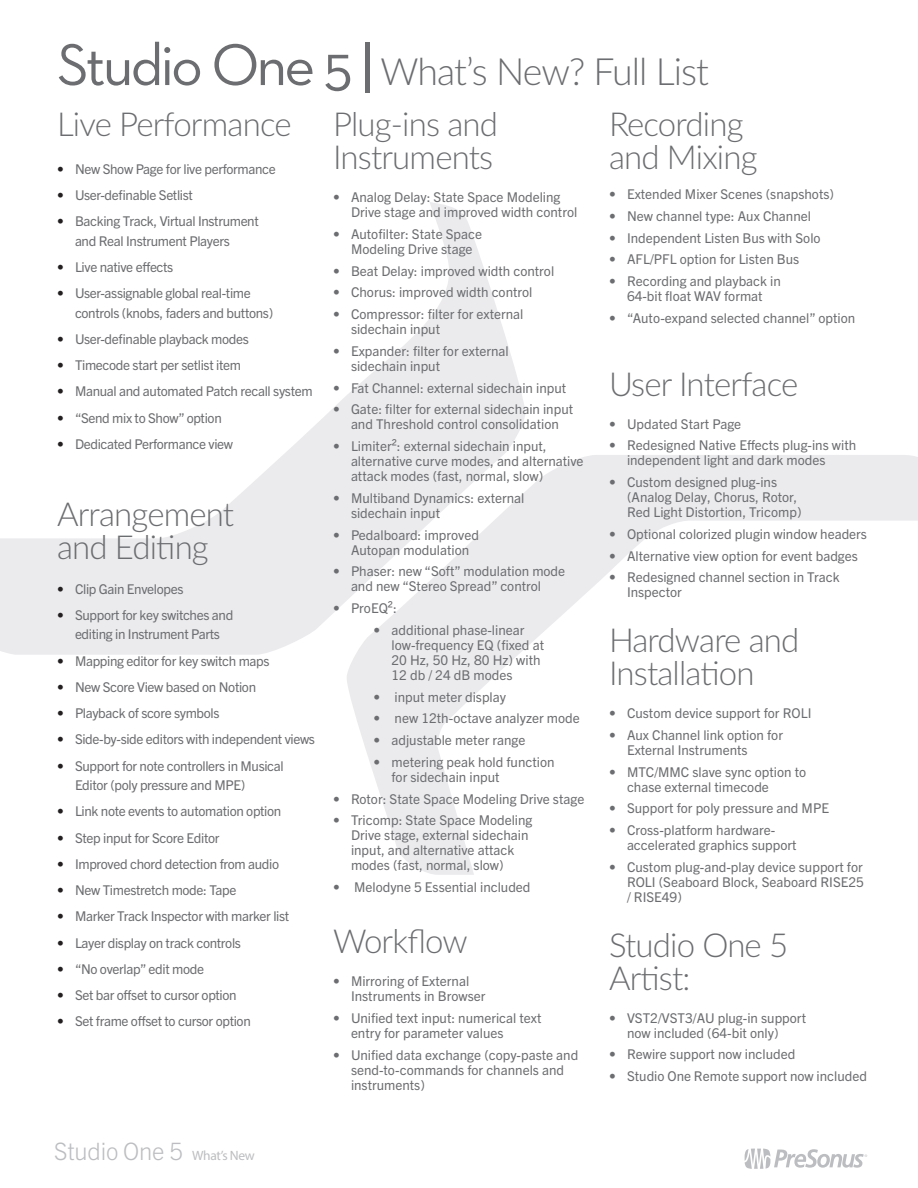
<style>
.page{position:relative;width:918px;height:1188px;background:#fff}
.page>*{position:absolute;margin:0;border:0;box-sizing:border-box;transform-origin:0 0}
.t1{font:300 37.5px "Lato";letter-spacing:-.025em;color:#6c6d70}
.Headline_3_grey{font:300 33px/33px "Lato";letter-spacing:-.025em;color:#6c6d70}
.Body_Grey{font:300 33px/33px "Lato";letter-spacing:-.025em;color:#6c6d70}
.t2{font:300 24px "Trade Gothic Next LT Pro";letter-spacing:-.01em;color:#bcbdc0}
.t3{font:13.5px/15px "Trade Gothic Next LT Pro";color:#6c6d70}
.t4{font:13.5px/19.5px "Trade Gothic Next LT Pro";letter-spacing:-.025em;color:#6c6d70}
.s1{font-family:"Neutraface 2 Text";font-weight:400;font-size:60px}
.s2{color:#231f20}
.s3{font-family:"Myriad Pro";font-weight:400;font-size:13.5px}
</style>
<div class="page">
<svg style="left:0;top:202px;width:525px;height:453px"></svg>
<svg style="left:347px;top:455px;width:571px;height:420px"></svg>
<svg style="left:745px;top:1149px;width:122px;height:20px"></svg>
<p class="t1" style="left:57px;top:45px;width:654px"><span class="s1">Studio One 5 |</span> What’s New? Full List</p>
<p class="Headline_3_grey" style="left:57px;top:107px;width:236px">Live Performance</p>
<p class="t4" style="left:57px;top:158px;width:220px"><span class="s2">•</span> New Show Page for live performance</p>
<p class="t4" style="left:57px;top:184px;width:137px"><span class="s2">•</span> User-definable Setlist</p>
<p class="t4" style="left:75px;top:211px;width:185px;text-indent:-18px"><span class="s2">•</span> Backing Track, Virtual Instrument and Real Instrument Players</p>
<p class="t4" style="left:57px;top:256px;width:118px"><span class="s2">•</span> Live native effects</p>
<p class="t4" style="left:75px;top:283px;width:200px;text-indent:-18px"><span class="s2">•</span> User-assignable global real-time controls (knobs, faders and buttons)</p>
<p class="t4" style="left:57px;top:328px;width:193px"><span class="s2">•</span> User-definable playback modes</p>
<p class="t4" style="left:57px;top:355px;width:186px"><span class="s2">•</span> Timecode start per setlist item</p>
<p class="t4" style="left:57px;top:381px;width:257px"><span class="s2">•</span> Manual and automated Patch recall system</p>
<p class="t4" style="left:57px;top:407px;width:166px"><span class="s2">•</span> “Send mix to Show” option</p>
<p class="t4" style="left:57px;top:433px;width:178px"><span class="s2">•</span> Dedicated Performance view</p>
<p class="Body_Grey" style="left:57px;top:497px;width:179px">Arrangement and Editing</p>
<p class="t4" style="left:57px;top:578px;width:128px"><span class="s2">•</span> Clip Gain Envelopes</p>
<p class="t4" style="left:57px;top:604px;width:178px;text-align:center"><span class="s2">•</span> Support for key switches and editing in Instrument Parts</p>
<p class="t4" style="left:57px;top:650px;width:214px"><span class="s2">•</span> Mapping editor for key switch maps</p>
<p class="t4" style="left:57px;top:676px;width:201px"><span class="s2">•</span> New Score View based on Notion</p>
<p class="t4" style="left:57px;top:703px;width:164px"><span class="s2">•</span> Playback of score symbols</p>
<p class="t4" style="left:57px;top:729px;width:260px"><span class="s2">•</span> Side-by-side editors with independent views</p>
<p class="t4" style="left:75px;top:755px;width:210px;text-indent:-18px"><span class="s2">•</span> Support for note controllers in Musical<br>Editor (poly pressure and MPE)</p>
<p class="t4" style="left:57px;top:801px;width:226px"><span class="s2">•</span> Link note events to automation option</p>
<p class="t4" style="left:57px;top:827px;width:164px"><span class="s2">•</span> Step input for Score Editor</p>
<p class="t4" style="left:57px;top:853px;width:224px"><span class="s2">•</span> Improved chord detection from audio</p>
<p class="t4" style="left:57px;top:880px;width:181px"><span class="s2">•</span> New Timestretch mode: Tape</p>
<p class="t4" style="left:57px;top:906px;width:234px"><span class="s2">•</span> Marker Track Inspector with marker list</p>
<p class="t4" style="left:57px;top:932px;width:186px"><span class="s2">•</span> Layer display on track controls</p>
<p class="t4" style="left:57px;top:958px;width:149px"><span class="s2">•</span> “No overlap” edit mode</p>
<p class="t4" style="left:57px;top:985px;width:181px"><span class="s2">•</span> Set bar offset to cursor option</p>
<p class="t4" style="left:57px;top:1011px;width:195px"><span class="s2">•</span> Set frame offset to cursor option</p>
<p class="Headline_3_grey" style="left:333px;top:107px;width:166px">Plug-ins and<br>Instruments</p>
<p class="t3" style="left:351px;top:189px;width:228px;text-indent:-18px">• Analog Delay: State Space Modeling<br>Drive stage and improved width control</p>
<p class="t3" style="left:351px;top:226px;width:133px;text-indent:-18px">• Autofilter: State Space<br>Modeling Drive stage</p>
<p class="t3" style="left:333px;top:262px;width:223px">• Beat Delay: improved width control</p>
<p class="t3" style="left:333px;top:284px;width:201px">• Chorus: improved width control</p>
<p class="t3" style="left:351px;top:306px;width:174px;text-indent:-18px">• Compressor: filter for external sidechain input</p>
<p class="t3" style="left:351px;top:343px;width:159px;text-indent:-18px">• Expander: filter for external sidechain input</p>
<p class="t3" style="left:333px;top:379px;width:235px">• Fat Channel: external sidechain input</p>
<p class="t3" style="left:333px;top:401px;width:242px;text-align:center">• Gate: filter for external sidechain input and Threshold control consolidation</p>
<p class="t3" style="left:351px;top:438px;width:234px;text-indent:-18px">• Limiter²: external sidechain input, alternative curve modes, and alternative attack modes (fast, normal, slow)</p>
<p class="t3" style="left:351px;top:490px;width:175px;text-indent:-18px">• Multiband Dynamics: external sidechain input</p>
<p class="t3" style="left:351px;top:526px;width:130px;text-indent:-18px">• Pedalboard: improved<br>Autopan modulation</p>
<p class="t3" style="left:333px;top:563px;width:234px;text-align:center">• Phaser: new “Soft” modulation mode and new “Stereo Spread” control</p>
<p class="t3" style="left:333px;top:600px;width:65px">• ProEQ²:</p>
<p class="t3" style="left:392px;top:622px;width:154px;text-indent:-18px">• additional phase-linear low-frequency EQ (fixed at<br>20 Hz, 50 Hz, 80 Hz) with<br>12 db / 24 dB modes</p>
<p class="t3" style="left:374px;top:688px;width:134px">• input meter display</p>
<p class="t3" style="left:374px;top:710px;width:208px">• new 12th-octave analyzer mode</p>
<p class="t3" style="left:374px;top:732px;width:153px">• adjustable meter range</p>
<p class="t3" style="left:392px;top:754px;width:165px;text-indent:-18px">• metering peak hold function for sidechain input</p>
<p class="t3" style="left:333px;top:790px;width:253px">• Rotor: State Space Modeling Drive stage</p>
<p class="t3" style="left:351px;top:812px;width:183px;text-indent:-18px">• Tricomp: State Space Modeling<br>Drive stage, external sidechain input, and alternative attack modes (fast, normal, slow)</p>
<p class="t3" style="left:333px;top:879px;width:199px">• Melodyne 5 Essential included</p>
<p class="Headline_3_grey" style="left:333px;top:924px;width:136px">Workflow</p>
<p class="t3" style="left:351px;top:973px;width:136px;text-indent:-18px">• Mirroring of External<br>Instruments in Browser</p>
<p class="t3" style="left:351px;top:1010px;width:192px;text-indent:-18px">• Unified text input: numerical text entry for parameter values</p>
<p class="t3" style="left:351px;top:1047px;width:229px;text-indent:-18px">• Unified data exchange (copy-paste and send-to-commands for channels and instruments)</p>
<h3 class="t2" style="left:54px;top:1134px;width:202px">Studio One 5 <span class="s3">What’s New</span></h3>
<p class="Body_Grey" style="left:609px;top:107px;width:150px">Recording and Mixing</p>
<p class="t3" style="left:609px;top:186px;width:227px">• Extended Mixer Scenes (snapshots)</p>
<p class="t3" style="left:609px;top:208px;width:204px">• New channel type: Aux Channel</p>
<p class="t3" style="left:609px;top:229px;width:213px">• Independent Listen Bus with Solo</p>
<p class="t3" style="left:609px;top:251px;width:192px">• AFL/PFL option for Listen Bus</p>
<p class="t3" style="left:609px;top:273px;width:173px;text-align:center">• Recording and playback in<br>64-bit float WAV format</p>
<p class="t3" style="left:609px;top:310px;width:248px">• “Auto-expand selected channel” option</p>
<p class="Headline_3_grey" style="left:609px;top:366px;width:191px">User Interface</p>
<p class="t3" style="left:609px;top:415px;width:134px">• Updated Start Page</p>
<p class="t3" style="left:627px;top:437px;width:231px;text-indent:-18px">• Redesigned Native Effects plug-ins with independent light and dark modes</p>
<p class="t3" style="left:627px;top:474px;width:176px;text-indent:-18px">• Custom designed plug-ins (Analog Delay, Chorus, Rotor,<br>Red Light Distortion, Tricomp)</p>
<p class="t3" style="left:609px;top:526px;width:260px">• Optional colorized plugin window headers</p>
<p class="t3" style="left:609px;top:547px;width:250px">• Alternative view option for event badges</p>
<p class="t3" style="left:627px;top:569px;width:214px;text-indent:-18px">• Redesigned channel section in Track<br>Inspector</p>
<p class="Headline_3_grey" style="left:609px;top:623px;width:192px">Hardware and<br>Installation</p>
<p class="t3" style="left:609px;top:705px;width:204px">• Custom device support for ROLI</p>
<p class="t3" style="left:627px;top:727px;width:158px;text-indent:-18px">• Aux Channel link option for<br>External Instruments</p>
<p class="t3" style="left:627px;top:763px;width:181px;text-indent:-18px">• MTC/MMC slave sync option to chase external timecode</p>
<p class="t3" style="left:609px;top:800px;width:222px">• Support for poly pressure and MPE</p>
<p class="t3" style="left:627px;top:822px;width:171px;text-indent:-18px">• Cross-platform hardware&shy;accelerated graphics support</p>
<p class="t3" style="left:627px;top:859px;width:239px;text-align:justify;text-indent:-18px">• Custom plug-and-play device support for ROLI (Seaboard Block, Seaboard RISE25 / RISE49)</p>
<p class="Headline_3_grey" style="left:609px;top:927px;width:181px">Studio One 5<br>Artist:</p>
<p class="t3" style="left:627px;top:1009px;width:181px;text-indent:-18px">• VST2/VST3/AU plug-in support now included (64-bit only)</p>
<p class="t3" style="left:609px;top:1046px;width:188px">• Rewire support now included</p>
<p class="t3" style="left:609px;top:1068px;width:260px">• Studio One Remote support now included</p>
</div>
